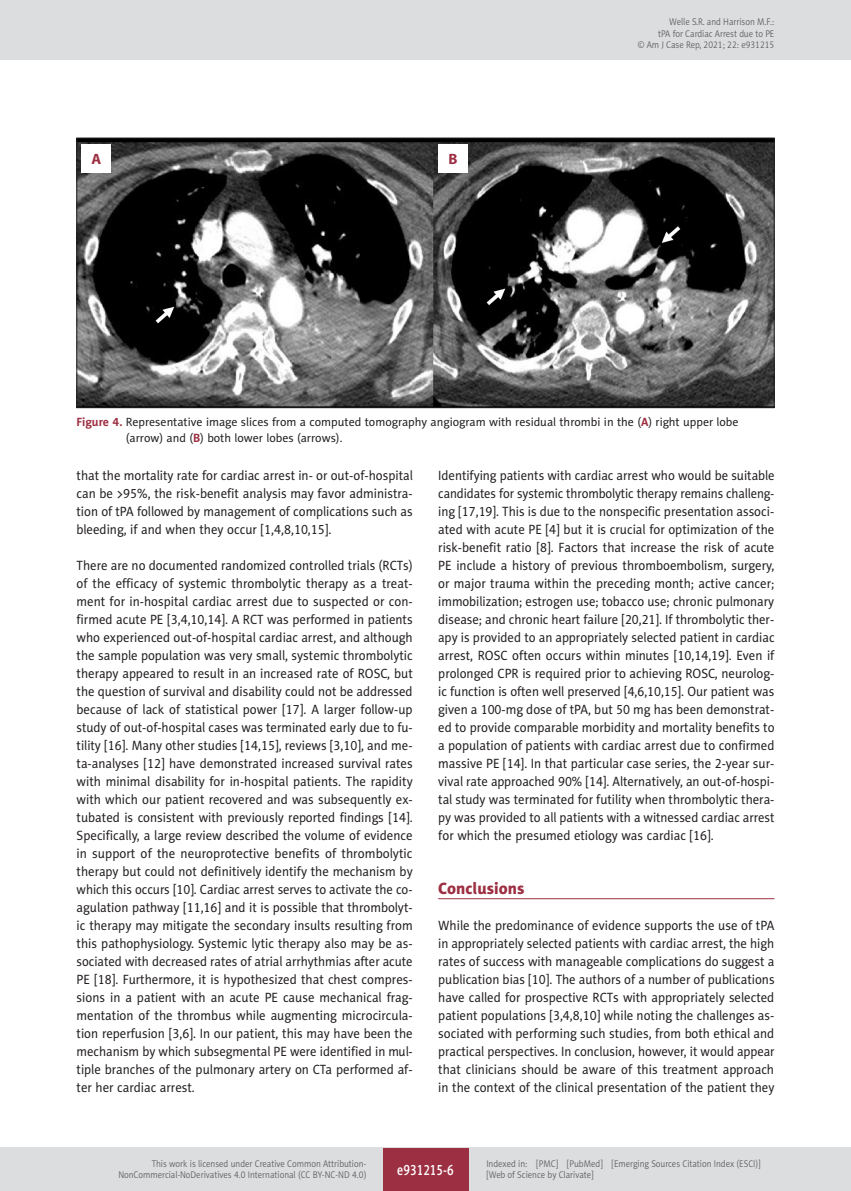
<style>
.page{position:relative;width:851px;height:1191px;background:#fff}
.page>*{position:absolute;margin:0;border:0;box-sizing:border-box;transform-origin:0 0}
.AJCR_Headline_1{font:16.5px "Naomi Sans EFN Heavy";color:#9d2f42}
.t1{font:15px "Naomi Sans EFN Medium";color:#fff;scale:.8 1}
.t2{font:700 15px "Myriad Pro";color:#9d2f42}
.AJCR_Body{font:13.5px/18px "Naomi Sans EFN";color:#231f20;text-align:justify;scale:.95 1}
.AJCR_Body-2{font:13.5px/18px "Naomi Sans EFN";color:#231f20;text-align:justify;scale:.94 1}
.AJCR_Rycina_tytul{font:12px/15.8px "Naomi Sans EFN";color:#231f20}
.t3{font:9.75px/11.2px "Naomi Sans EFN Light";color:#57585a;text-align:right;scale:.9 1}
.s1{font-weight:700;color:#9d2f42}
</style>
<div class="page">
<img style="left:79px;top:140px;width:693px;height:266px">
<div style="left:77px;top:138px;width:697px;height:270px;border:1px solid #231f20"></div>
<div style="left:82px;top:144px;width:29px;height:28px;background:#fff"></div>
<div style="left:438px;top:144px;width:29px;height:28px;background:#fff"></div>
<hr style="left:438px;top:898px;width:336px;height:1px;background:#9d2f42">
<div style="left:0;top:0;width:850px;height:60px;background:#dcdddf"></div>
<hr style="left:850px;top:0;width:1px;height:60px;background:#dcdddf">
<div style="left:0;top:1148px;width:850px;height:43px;background:#dcdddf"></div>
<div style="left:383px;top:1147px;width:85px;height:43px;background:#9d2f42"></div>
<p class="t2" style="left:91px;top:149px;width:11px">A</p>
<p class="t2" style="left:448px;top:149px;width:11px">B</p>
<p class="t3" style="left:637px;top:16px;width:153px">Welle S.R. and Harrison M.F.:<br>tPA for Cardiac Arrest due to PE<br>© Am J Case Rep, 2021; 22: e931215</p>
<p class="AJCR_Rycina_tytul" style="left:126px;top:414px;width:614px;text-indent:-49px"><span class="s1">Figure 4.</span> Representative image slices from a computed tomography angiogram with residual thrombi in the (<span class="s1">A</span>) right upper lobe (arrow) and (<span class="s1">B</span>) both lower lobes (arrows).</p>
<p class="AJCR_Body" style="left:77px;top:466px;width:355px">that the mortality rate for cardiac arrest in- or out-of-hospital can be &gt;95%, the risk-benefit analysis may favor administra&shy;tion of tPA followed by management of complications such as bleeding, if and when they occur [1,4,8,10,15].</p>
<p class="AJCR_Body" style="left:77px;top:556px;width:355px">There are no documented randomized controlled trials (RCTs) of the efficacy of systemic thrombolytic therapy as a treat&shy;ment for in-hospital cardiac arrest due to suspected or con&shy;firmed acute PE [3,4,10,14]. A RCT was performed in patients who experienced out-of-hospital cardiac arrest, and although the sample population was very small, systemic thrombolytic therapy appeared to result in an increased rate of ROSC, but the question of survival and disability could not be addressed because of lack of statistical power [17]. A larger follow-up study of out-of-hospital cases was terminated early due to fu&shy;tility [16]. Many other studies [14,15], reviews [3,10], and me&shy;ta-analyses [12] have demonstrated increased survival rates with minimal disability for in-hospital patients. The rapidity with which our patient recovered and was subsequently ex&shy;tubated is consistent with previously reported findings [14].<br>Specifically, a large review described the volume of evidence in support of the neuroprotective benefits of thrombolytic therapy but could not definitively identify the mechanism by which this occurs [10]. Cardiac arrest serves to activate the co&shy;agulation pathway [11,16] and it is possible that thrombolyt&shy;ic therapy may mitigate the secondary insults resulting from this pathophysiology. Systemic lytic therapy also may be as&shy;sociated with decreased rates of atrial arrhythmias after acute PE [18]. Furthermore, it is hypothesized that chest compres&shy;sions in a patient with an acute PE cause mechanical frag&shy;mentation of the thrombus while augmenting microcircula&shy;tion reperfusion [3,6]. In our patient, this may have been the mechanism by which subsegmental PE were identified in mul&shy;tiple branches of the pulmonary artery on CTa performed af&shy;ter her cardiac arrest.</p>
<p class="AJCR_Body-2" style="left:438px;top:466px;width:359px">Identifying patients with cardiac arrest who would be suitable candidates for systemic thrombolytic therapy remains challeng&shy;ing [17,19]. This is due to the nonspecific presentation associ&shy;ated with acute PE [4] but it is crucial for optimization of the risk-benefit ratio [8]. Factors that increase the risk of acute PE include a history of previous thromboembolism, surgery, or major trauma within the preceding month; active cancer; immobilization; estrogen use; tobacco use; chronic pulmonary disease; and chronic heart failure [20,21]. If thrombolytic ther&shy;apy is provided to an appropriately selected patient in cardiac arrest, ROSC often occurs within minutes [10,14,19]. Even if prolonged CPR is required prior to achieving ROSC, neurolog&shy;ic function is often well preserved [4,6,10,15]. Our patient was given a 100-mg dose of tPA, but 50 mg has been demonstrat&shy;ed to provide comparable morbidity and mortality benefits to a population of patients with cardiac arrest due to confirmed massive PE [14]. In that particular case series, the 2-year sur&shy;vival rate approached 90% [14]. Alternatively, an out-of-hospi&shy;tal study was terminated for futility when thrombolytic thera&shy;py was provided to all patients with a witnessed cardiac arrest for which the presumed etiology was cardiac [16].</p>
<p class="AJCR_Headline_1" style="left:438px;top:878px;width:88px">Conclusions</p>
<p class="AJCR_Body" style="left:438px;top:916px;width:355px">While the predominance of evidence supports the use of tPA in appropriately selected patients with cardiac arrest, the high rates of success with manageable complications do suggest a publication bias [10]. The authors of a number of publications have called for prospective RCTs with appropriately selected patient populations [3,4,8,10] while noting the challenges as&shy;sociated with performing such studies, from both ethical and practical perspectives. In conclusion, however, it would appear that clinicians should be aware of this treatment approach in the context of the clinical presentation of the patient they</p>
<p class="t3" style="left:118px;top:1158px;width:277px">This work is licensed under Creative Common Attribution-<br>NonCommercial-NoDerivatives 4.0 International (CC BY-NC-ND 4.0)</p>
<p class="t1" style="left:397px;top:1160px;width:72px">e931215-6</p>
<p class="t3" style="left:486px;top:1158px;width:306px;text-align:left">Indexed in: [PMC] [PubMed] [Emerging Sources Citation Index (ESCI)] [Web of Science by Clarivate]</p>
</div>
